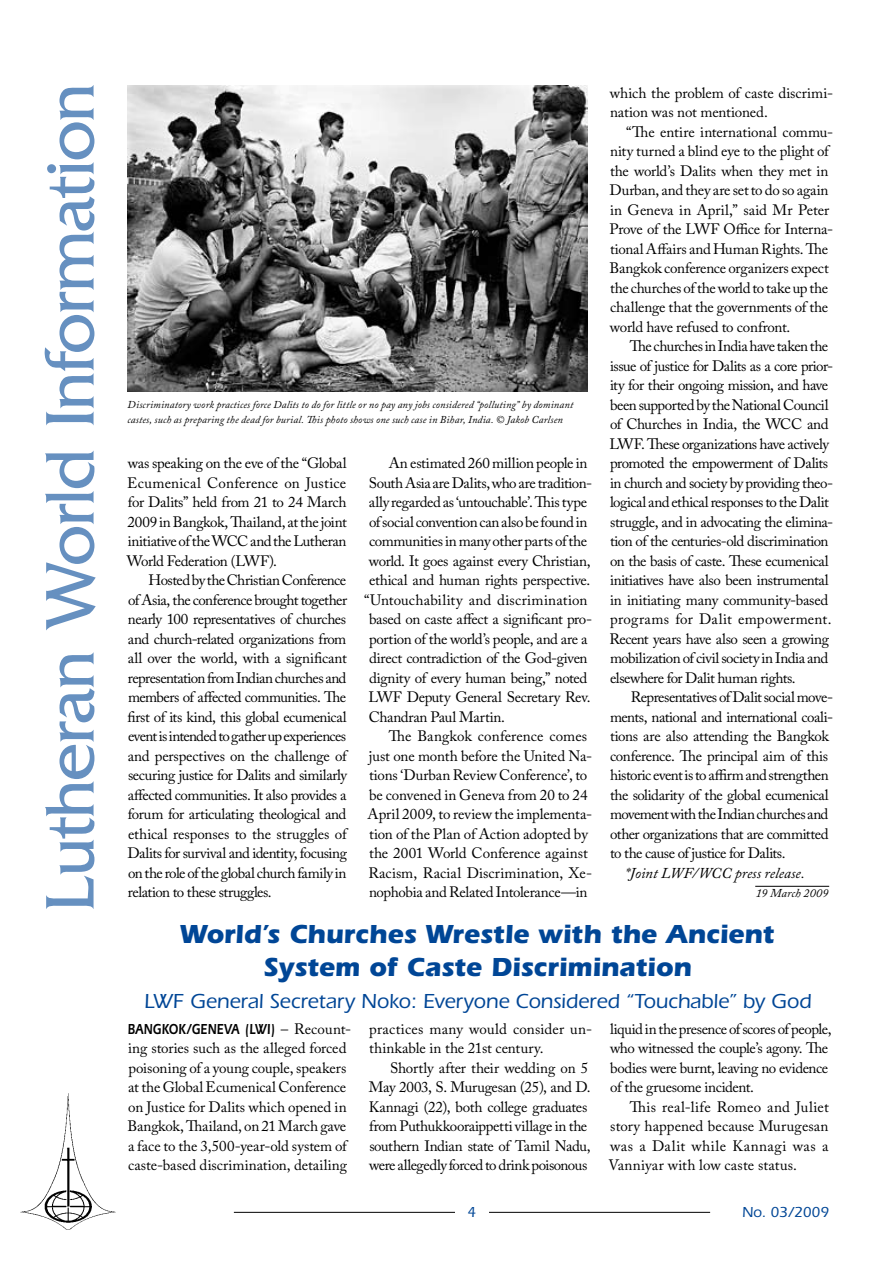
<style>
.page{position:relative;width:893px;height:1263px;background:#fff}
.page>*{position:absolute;margin:0;border:0;box-sizing:border-box;transform-origin:0 0}
.t1{font:72px "Friz Quadrata";letter-spacing:-.02em;color:#6690c0}
.t2{font:700 27px/33px "Itc Eras";letter-spacing:-.005em;color:#004696;text-align:center}
.t3{font:500 21px "Itc Eras";letter-spacing:-.005em;color:#004696}
.t4{font:15px/19.5px "Adobe Caslon Pro";letter-spacing:-.02em;color:#000}
.t5{font:15px/19.5px "Adobe Caslon Pro";letter-spacing:.01em;color:#000}
.t6{font:15px "Adobe Caslon Pro";letter-spacing:.005em;color:#000}
.t7{font:600 15px "Itc Eras";letter-spacing:.015em;color:#000;scale:.75 1}
.t8{font:italic 15px "Adobe Caslon Pro";color:#000}
.t9{font:500 15px "Itc Eras";color:#004696}
.t10{font:italic 12px "Adobe Caslon Pro";letter-spacing:.01em;color:#000}
.t11{font:italic 10.5px/15px "Adobe Caslon Pro";letter-spacing:.015em;color:#000}
.s1{font-family:"Adobe Caslon Pro";font-weight:400}
</style>
<div class="page">
<hr style="left:489px;top:1212px;width:221px;height:1px;background:#000">
<hr style="left:234px;top:1212px;width:221px;height:1px;background:#000">
<img style="left:20px;top:1093px;width:96px;height:137px">
<hr style="left:755px;top:886px;width:74px;height:1px;background:#000">
<img style="left:128px;top:85px;width:459px;height:306px">
<h1 class="t1" style="left:30px;top:912px;width:830px;rotate:-90deg">Lutheran World Information</h1>
<p class="t11" style="left:127px;top:397px;width:447px">Discriminatory work practices force Dalits to do for little or no pay any jobs considered “polluting” by dominant castes, such as preparing the dead for burial. This photo shows one such case in Bihar, India. © Jakob Carlsen</p>
<p class="t4" style="left:127px;top:453px;width:222px;text-align:justify">was speaking on the eve of the “Global Ecumenical Conference on Justice for Dalits” held from 21 to 24 March 2009 in Bangkok, Thailand, at the joint initiative of the WCC and the Lutheran World Federation (LWF).</p>
<p class="t4" style="left:127px;top:570px;width:221px;text-align:justify;text-indent:21px">Hosted by the Christian Conference of Asia, the conference brought together nearly 100 representatives of churches and church-related organizations from all over the world, with a significant representation from Indian churches and members of affected communities. The first of its kind, this global ecumenical event is intended to gather up experiences and perspectives on the challenge of securing justice for Dalits and similarly affected communities. It also provides a forum for articulating theological and ethical responses to the struggles of Dalits for survival and identity, focusing on the role of the global church family in relation to these struggles.</p>
<p class="t4" style="left:389px;top:453px;width:200px">An estimated 260 million people in</p>
<p class="t4" style="left:369px;top:473px;width:225px">South Asia are Dalits, who are tradition-</p>
<p class="t4" style="left:369px;top:492px;width:220px">ally regarded as ‘untouchable’. This type</p>
<p class="t4" style="left:369px;top:512px;width:220px">of social convention can also be found in</p>
<p class="t4" style="left:369px;top:531px;width:220px">communities in many other parts of the</p>
<p class="t4" style="left:369px;top:551px;width:223px">world. It goes against every Christian,</p>
<p class="t4" style="left:369px;top:570px;width:223px">ethical and human rights perspective.</p>
<p class="t5" style="left:364px;top:590px;width:225px">“Untouchability and discrimination</p>
<p class="t4" style="left:369px;top:609px;width:224px">based on caste affect a significant pro-</p>
<p class="t4" style="left:369px;top:629px;width:220px">portion of the world’s people, and are a</p>
<p class="t4" style="left:369px;top:648px;width:220px">direct contradiction of the God-given</p>
<p class="t4" style="left:369px;top:668px;width:220px">dignity of every human being,” noted</p>
<p class="t4" style="left:368px;top:687px;width:224px">LWF Deputy General Secretary Rev.</p>
<p class="t4" style="left:369px;top:707px;width:138px">Chandran Paul Martin.</p>
<p class="t6" style="left:389px;top:727px;width:200px">The Bangkok conference comes</p>
<p class="t4" style="left:369px;top:746px;width:225px">just one month before the United Na-</p>
<p class="t4" style="left:369px;top:765px;width:220px">tions ‘Durban Review Conference’, to</p>
<p class="t4" style="left:369px;top:785px;width:220px">be convened in Geneva from 20 to 24</p>
<p class="t4" style="left:368px;top:804px;width:226px">April 2009, to review the implementa-</p>
<p class="t4" style="left:369px;top:824px;width:220px">tion of the Plan of Action adopted by</p>
<p class="t4" style="left:369px;top:843px;width:220px">the 2001 World Conference against</p>
<p class="t6" style="left:368px;top:864px;width:225px">Racism, Racial Discrimination, Xe-</p>
<p class="t4" style="left:369px;top:882px;width:220px">nophobia and Related Intolerance—in</p>
<p class="t4" style="left:610px;top:83px;width:225px">which the problem of caste discrimi&shy;nation was not mentioned.</p>
<p class="t4" style="left:609px;top:122px;width:225px;text-indent:17px">“The entire international commu&shy;nity turned a blind eye to the plight of the world’s Dalits when they met in Durban, and they are set to do so again in Geneva in April,” said Mr Peter Prove of the LWF Office for Interna&shy;tional Affairs and Human Rights. The Bangkok conference organizers expect the churches of the world to take up the challenge that the governments of the world have refused to confront.</p>
<p class="t4" style="left:609px;top:336px;width:225px;text-indent:20px">The churches in India have taken the issue of justice for Dalits as a core prior&shy;ity for their ongoing mission, and have been supported by the National Council of Churches in India, the WCC and LWF. These organizations have actively promoted the empowerment of Dalits in church and society by providing theo&shy;logical and ethical responses to the Dalit struggle, and in advocating the elimina&shy;tion of the centuries-old discrimination on the basis of caste. These ecumenical initiatives have also been instrumental in initiating many community-based programs for Dalit empowerment.<br>Recent years have also seen a growing mobilization of civil society in India and elsewhere for Dalit human rights.</p>
<p class="t4" style="left:610px;top:687px;width:225px;text-indent:21px">Representatives of Dalit social move&shy;ments, national and international coali&shy;tions are also attending the Bangkok conference. The principal aim of this historic event is to affirm and strengthen the solidarity of the global ecumenical movement with the Indian churches and other organizations that are committed to the cause of justice for Dalits.</p>
<p class="t8" style="left:625px;top:864px;width:181px">*Joint LWF/WCC press release.</p>
<p class="t10" style="left:756px;top:886px;width:74px">19 March 2009</p>
<h2 class="t2" style="left:180px;top:917px;width:595px">World’s Churches Wrestle with the Ancient<br>System of Caste Discrimination</h2>
<h3 class="t3" style="left:144px;top:990px;width:669px">LWF General Secretary Noko: Everyone Considered “Touchable” by God</h3>
<p class="t7" style="left:128px;top:1020px;width:299px">BANGKOK/GENEVA (LWI) <span class="s1">– Recount-</span></p>
<p class="t4" style="left:128px;top:1038px;width:221px;text-align:justify">ing stories such as the alleged forced poisoning of a young couple, speakers at the Global Ecumenical Conference on Justice for Dalits which opened in Bangkok, Thailand, on 21 March gave a face to the 3,500-year-old system of caste-based discrimination, detailing</p>
<p class="t5" style="left:369px;top:1019px;width:224px">practices many would consider un&shy;thinkable in the 21st century.</p>
<p class="t4" style="left:369px;top:1058px;width:223px;text-indent:22px">Shortly after their wedding on 5<br>May 2003, S. Murugesan (25), and D.<br>Kannagi (22), both college graduates from Puthukkooraippetti village in the southern Indian state of Tamil Nadu, were allegedly forced to drink poisonous</p>
<p class="t4" style="left:610px;top:1019px;width:223px">liquid in the presence of scores of people, who witnessed the couple’s agony. The bodies were burnt, leaving no evidence of the gruesome incident.</p>
<p class="t4" style="left:608px;top:1097px;width:222px;text-align:justify;text-indent:21px">This real-life Romeo and Juliet story happened because Murugesan was a Dalit while Kannagi was a Vanniyar with low caste status.</p>
<p class="t9" style="left:742px;top:1203px;width:89px">No. 03/2009</p>
</div>
